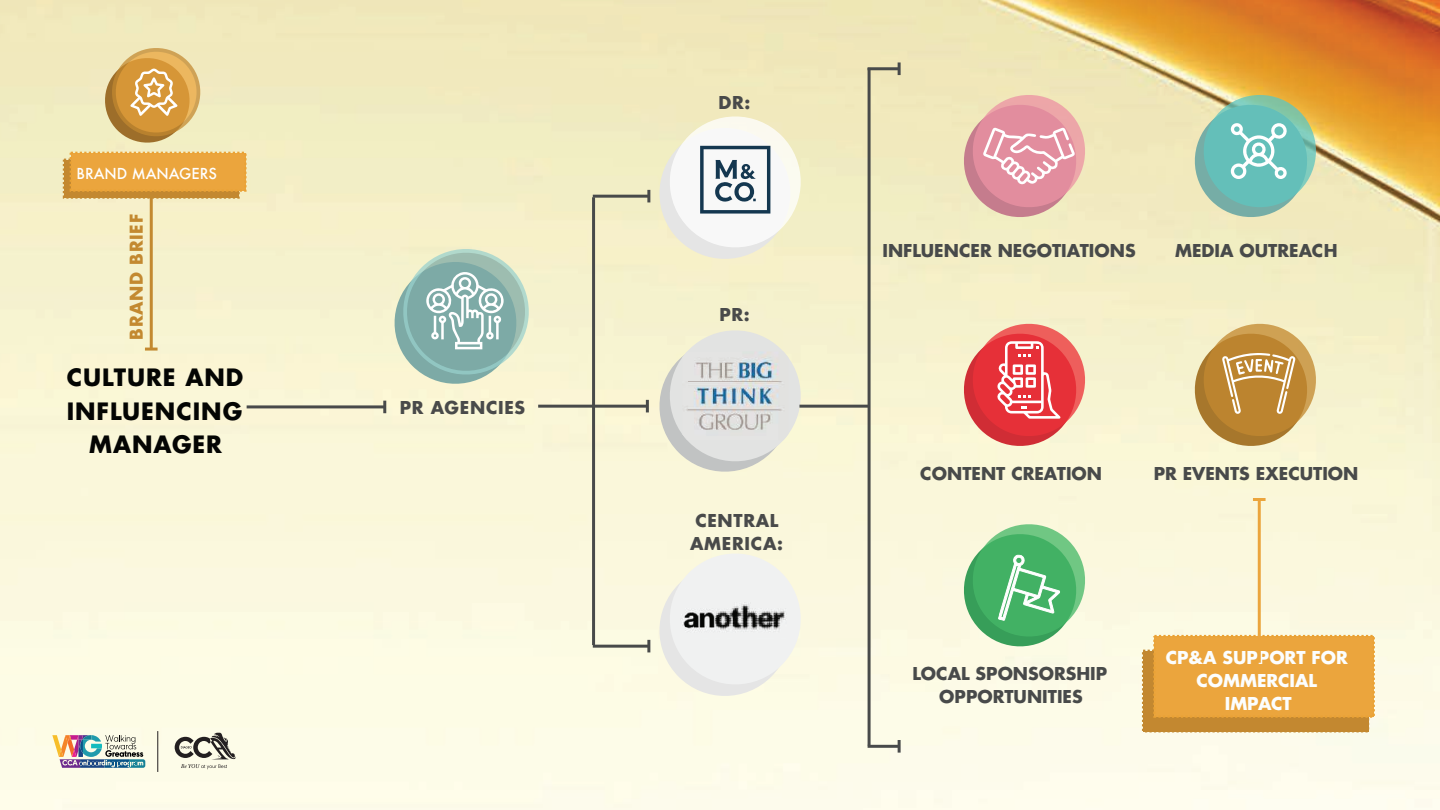
<style>
.page{position:relative;width:1440px;height:810px;background:#fff}
.page>*{position:absolute;margin:0;border:0;box-sizing:border-box;transform-origin:0 0}
.t1{font:700 23.25px/33.8px "Futura";letter-spacing:.04em;color:#040503;text-align:center}
.t2{font:700 17.25px/23.2px "Futura";color:#484a4a;text-align:center}
.t3{font:700 17.25px/23.2px "Futura";letter-spacing:.04em;color:#494a4a;text-align:center}
.t4{font:700 17.25px/23.2px "Futura";color:#fcfefe;text-align:center}
.t5{font:700 17.25px "Futura";letter-spacing:.04em;color:#c38930}
.t6{font:500 16.5px "Futura";color:#fff}
</style>
<div class="page">
<img style="left:0;top:0;width:1440px;height:810px">
<div style="left:64px;top:160px;width:175px;height:38px;background:#c38830"></div>
<div style="left:63px;top:159px;width:177px;height:40px;border:2px dashed #c38930"></div>
<div style="left:71px;top:153px;width:174px;height:38px;background:#eba53d"></div>
<div style="left:70px;top:152px;width:177px;height:40px;border:2px dashed #eaa235"></div>
<svg style="left:101px;top:46px;width:102px;height:101px;background:#dcb773"></svg>
<svg style="left:389px;top:248px;width:144px;height:142px;background:#b4ccbe"></svg>
<hr style="left:150px;top:195px;width:3px;height:154px;background:#c38930">
<svg style="left:145px;top:348px;width:13px;height:3px"></svg>
<hr style="left:247px;top:405px;width:138px;height:3px;background:#484a4a">
<svg style="left:383px;top:401px;width:3px;height:12px"></svg>
<hr style="left:592px;top:197px;width:3px;height:448px;background:#484a4a">
<hr style="left:538px;top:405px;width:109px;height:3px;background:#484a4a">
<svg style="left:646px;top:330px;width:155px;height:148px;background:#dedfd5"></svg>
<hr style="left:593px;top:195px;width:56px;height:3px;background:#484a4a">
<svg style="left:647px;top:116px;width:160px;height:149px"></svg>
<hr style="left:593px;top:645px;width:56px;height:3px;background:#484a4a">
<svg style="left:647px;top:547px;width:160px;height:155px"></svg>
<div style="left:1143px;top:651px;width:225px;height:80px;background:#c38830"></div>
<div style="left:1142px;top:650px;width:227px;height:82px;border:2px dashed #c38930"></div>
<div style="left:1154px;top:636px;width:220px;height:81px;background:#eba53d"></div>
<div style="left:1153px;top:635px;width:222px;height:83px;border:2px dashed #eaa235"></div>
<hr style="left:868px;top:68px;width:3px;height:677px;background:#484a4a">
<hr style="left:868px;top:67px;width:31px;height:3px;background:#484a4a">
<svg style="left:898px;top:62px;width:3px;height:13px"></svg>
<hr style="left:868px;top:745px;width:31px;height:3px;background:#484a4a">
<svg style="left:898px;top:740px;width:3px;height:13px"></svg>
<hr style="left:799px;top:405px;width:71px;height:3px;background:#484a4a">
<hr style="left:1258px;top:500px;width:3px;height:163px;background:#eba53d">
<svg style="left:1253px;top:498px;width:13px;height:3px"></svg>
<svg style="left:1189px;top:94px;width:132px;height:129px;background:#9ecbb3"></svg>
<svg style="left:958px;top:323px;width:133px;height:128px;background:#ec867e"></svg>
<svg style="left:1189px;top:323px;width:132px;height:128px;background:#d3b072"></svg>
<svg style="left:958px;top:94px;width:133px;height:129px;background:#e7b4ae"></svg>
<svg style="left:958px;top:524px;width:133px;height:128px;background:#8ccd97"></svg>
<img style="left:681px;top:596px;width:109px;height:43px">
<svg style="left:52px;top:735px;width:93px;height:33px;background:#abb0ae"></svg>
<svg style="left:175px;top:733px;width:62px;height:36px;background:#b9b8aa"></svg>
<hr style="left:158px;top:731px;width:1px;height:41px;background:#231f20">
<p class="t6" style="left:76px;top:164px;width:142px">BRAND MANAGERS</p>
<p class="t5" style="left:125px;top:340px;width:127px;rotate:-90deg">BRAND BRIEF</p>
<h1 class="t1" style="left:67px;top:360px;width:178px">CULTURE AND<br>INFLUENCING<br>MANAGER</h1>
<p class="t3" style="left:400px;top:395px;width:127px">PR AGENCIES</p>
<p class="t3" style="left:718px;top:91px;width:33px">DR:</p>
<p class="t3" style="left:719px;top:303px;width:32px">PR:</p>
<p class="t3" style="left:690px;top:509px;width:95px">CENTRAL<br>AMERICA:</p>
<p class="t2" style="left:882px;top:238px;width:255px">INFLUENCER NEGOTIATIONS</p>
<p class="t2" style="left:1175px;top:238px;width:164px">MEDIA OUTREACH</p>
<p class="t2" style="left:920px;top:462px;width:183px">CONTENT CREATION</p>
<p class="t2" style="left:1154px;top:462px;width:206px">PR EVENTS EXECUTION</p>
<p class="t2" style="left:912px;top:662px;width:196px">LOCAL SPONSORSHIP<br>OPPORTUNITIES</p>
<p class="t4" style="left:1166px;top:645px;width:184px">CP&amp;A SUPPORT FOR<br>COMMERCIAL<br>IMPACT</p>
</div>
